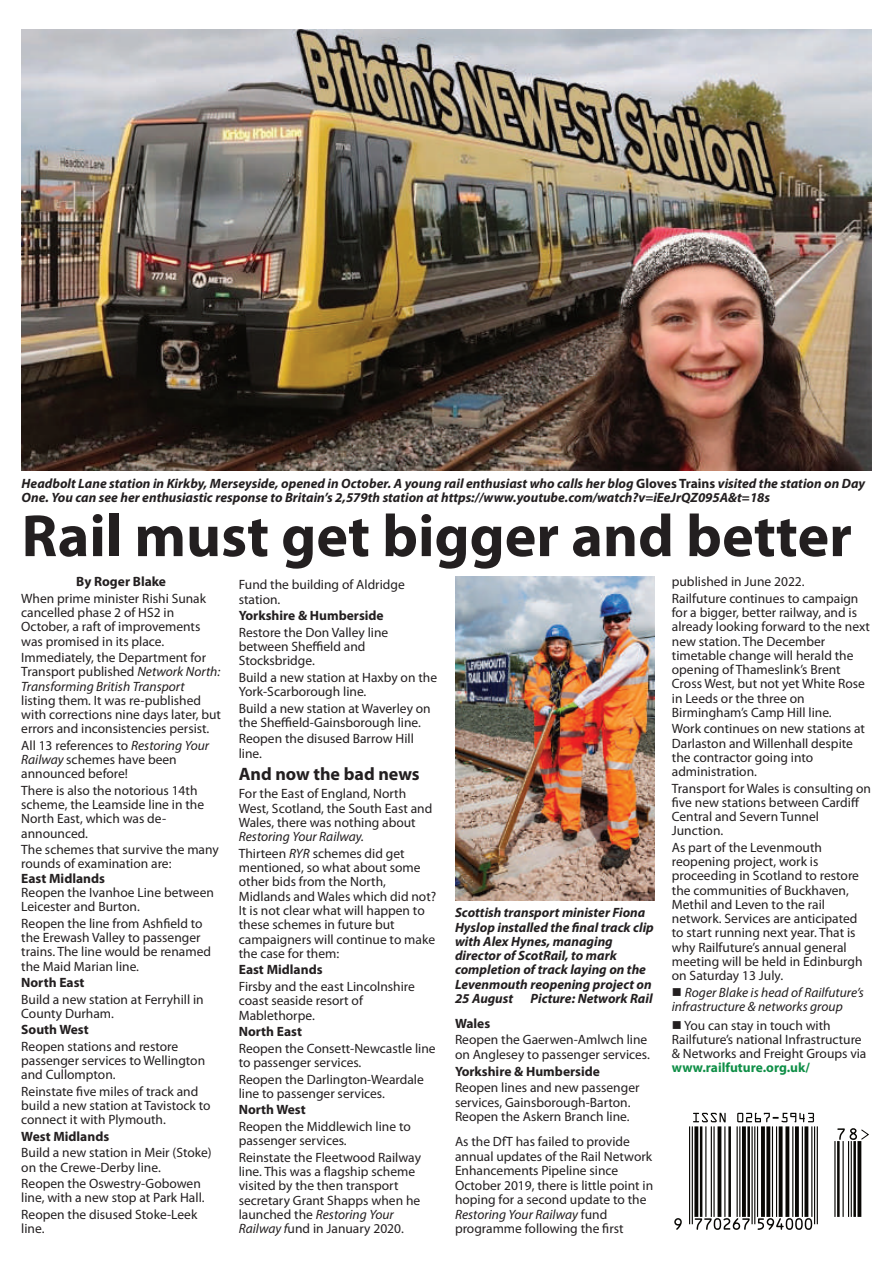
<style>
.page{position:relative;width:893px;height:1263px;background:#fff}
.page>*{position:absolute;margin:0;border:0;box-sizing:border-box;transform-origin:0 0}
.t1{font:700 60px "Myriad Pro";color:#231f20}
.t2{font:700 18px "Myriad Pro";color:#231f20}
.t3{font:13.5px/14.2px "Myriad Pro";color:#231f20}
.t4{font:italic 700 13.5px/14.2px "Myriad Pro";color:#231f20}
.t5{font:700 13.5px "Myriad Pro";color:#231f20}
.t6{font:italic 13.5px/14.2px "Myriad Pro";color:#231f20}
.t7{font:700 13.5px "Myriad Pro";color:#0f8f47}
.s1{font-style:normal}
.s2{font-style:italic}
</style>
<div class="page">
<hr style="left:689px;top:1126px;width:1px;height:98px;background:#080704">
<hr style="left:692px;top:1126px;width:1px;height:98px;background:#080704">
<svg style="left:694px;top:1126px;width:4px;height:91px"></svg>
<hr style="left:700px;top:1126px;width:2px;height:91px;background:#080704">
<hr style="left:705px;top:1126px;width:1px;height:91px;background:#080704">
<hr style="left:711px;top:1126px;width:1px;height:91px;background:#080704">
<hr style="left:713px;top:1126px;width:2px;height:91px;background:#080704">
<svg style="left:717px;top:1126px;width:4px;height:91px"></svg>
<hr style="left:724px;top:1126px;width:1px;height:91px;background:#080704">
<hr style="left:728px;top:1126px;width:3px;height:91px;background:#080704">
<hr style="left:737px;top:1126px;width:1px;height:91px;background:#080704">
<hr style="left:739px;top:1126px;width:1px;height:91px;background:#080704">
<svg style="left:742px;top:1126px;width:4px;height:91px"></svg>
<hr style="left:747px;top:1126px;width:3px;height:91px;background:#080704">
<hr style="left:751px;top:1126px;width:2px;height:98px;background:#080704">
<hr style="left:754px;top:1126px;width:1px;height:98px;background:#080704">
<hr style="left:757px;top:1126px;width:1px;height:91px;background:#080704">
<svg style="left:761px;top:1126px;width:4px;height:91px"></svg>
<svg style="left:766px;top:1126px;width:4px;height:91px"></svg>
<hr style="left:772px;top:1126px;width:1px;height:91px;background:#080704">
<hr style="left:776px;top:1126px;width:1px;height:91px;background:#080704">
<hr style="left:779px;top:1126px;width:3px;height:91px;background:#080704">
<svg style="left:785px;top:1126px;width:4px;height:91px"></svg>
<hr style="left:792px;top:1126px;width:1px;height:91px;background:#080704">
<svg style="left:795px;top:1126px;width:4px;height:91px"></svg>
<hr style="left:802px;top:1126px;width:1px;height:91px;background:#080704">
<svg style="left:804px;top:1126px;width:4px;height:91px"></svg>
<hr style="left:811px;top:1126px;width:1px;height:91px;background:#080704">
<hr style="left:814px;top:1126px;width:1px;height:98px;background:#080704">
<hr style="left:817px;top:1126px;width:1px;height:98px;background:#080704">
<hr style="left:834px;top:1141px;width:1px;height:76px;background:#080704">
<hr style="left:837px;top:1141px;width:3px;height:76px;background:#080704">
<hr style="left:842px;top:1141px;width:2px;height:76px;background:#080704">
<hr style="left:848px;top:1141px;width:1px;height:76px;background:#080704">
<hr style="left:851px;top:1141px;width:1px;height:76px;background:#080704">
<hr style="left:853px;top:1141px;width:3px;height:76px;background:#080704">
<svg style="left:857px;top:1141px;width:4px;height:76px"></svg>
<svg style="left:674px;top:1218px;width:8px;height:12px"></svg>
<svg style="left:695px;top:1218px;width:55px;height:12px"></svg>
<svg style="left:758px;top:1218px;width:54px;height:12px"></svg>
<svg style="left:693px;top:1113px;width:33px;height:9px"></svg>
<svg style="left:737px;top:1113px;width:77px;height:9px"></svg>
<svg style="left:837px;top:1128px;width:32px;height:12px"></svg>
<img style="left:21px;top:30px;width:851px;height:441px">
<img style="left:456px;top:577px;width:199px;height:323px">
<p class="t4" style="left:22px;top:477px;width:845px">Headbolt Lane station in Kirkby, Merseyside, opened in October. A young rail enthusiast who calls her blog <span class="s1">Gloves Trains</span> visited the station on Day<br>One. You can see her enthusiastic response to Britain’s 2,579th station at https://www.youtube.com/watch?v=iEeJrQZ095A&amp;t=18s</p>
<h1 class="t1" style="left:22px;top:511px;width:832px">Rail must get bigger and better</h1>
<p class="t3" style="left:672px;top:575px;width:188px;line-height:16.5px">published in June 2022.<br>Railfuture continues to campaign</p>
<p class="t3" style="left:672px;top:606px;width:200px">for a bigger, better railway, and is already looking forward to the next new station. The December timetable change will herald the opening of Thameslink’s Brent<br>Cross West, but not yet White Rose in Leeds or the three on<br>Birmingham’s Camp Hill line.</p>
<p class="t3" style="left:672px;top:723px;width:195px">Work continues on new stations at<br>Darlaston and Willenhall despite the contractor going into administration.</p>
<p class="t3" style="left:672px;top:782px;width:201px">Transport for Wales is consulting on five new stations between Cardiff<br>Central and Severn Tunnel<br>Junction.</p>
<p class="t3" style="left:672px;top:841px;width:192px">As part of the Levenmouth reopening project, work is proceeding in Scotland to restore the communities of Buckhaven,<br>Methil and Leven to the rail network. Services are anticipated to start running next year. That is why Railfuture’s annual general meeting will be held in Edinburgh on Saturday 13 July.</p>
<p class="t6" style="left:672px;top:986px;width:193px">■ Roger Blake is head of Railfuture’s infrastructure &amp; networks group</p>
<p class="t3" style="left:672px;top:1019px;width:196px">■ You can stay in touch with<br>Railfuture’s national Infrastructure &amp; Networks and Freight Groups via</p>
<p class="t7" style="left:672px;top:1062px;width:140px">www.railfuture.org.uk/</p>
<p class="t5" style="left:76px;top:576px;width:91px">By Roger Blake</p>
<p class="t3" style="left:21px;top:592px;width:186px">When prime minister Rishi Sunak cancelled phase 2 of HS2 in<br>October, a raft of improvements was promised in its place.</p>
<p class="t3" style="left:21px;top:651px;width:201px">Immediately, the Department for Transport published <span class="s2">Network North:<br>Transforming British Transport </span>listing them<span class="s2">.</span> It was re-published with corrections nine days later, but errors and inconsistencies persist.</p>
<p class="t3" style="left:21px;top:739px;width:189px">All 13 references to <span class="s2">Restoring Your<br>Railway</span> schemes have been announced before!</p>
<p class="t3" style="left:21px;top:784px;width:184px">There is also the notorious 14th scheme, the Leamside line in the<br>North East, which was de&shy;announced.</p>
<p class="t3" style="left:21px;top:844px;width:199px">The schemes that survive the many rounds of examination are:</p>
<p class="t5" style="left:21px;top:873px;width:85px">East Midlands</p>
<p class="t3" style="left:21px;top:886px;width:194px">Reopen the Ivanhoe Line between<br>Leicester and Burton.</p>
<p class="t3" style="left:21px;top:917px;width:191px">Reopen the line from Ashfield to the Erewash Valley to passenger trains. The line would be renamed the Maid Marian line.</p>
<p class="t5" style="left:21px;top:977px;width:65px">North East</p>
<p class="t3" style="left:21px;top:993px;width:184px">Build a new station at Ferryhill in<br>County Durham.</p>
<p class="t5" style="left:21px;top:1024px;width:69px">South West</p>
<p class="t3" style="left:21px;top:1040px;width:185px">Reopen stations and restore passenger services to Wellington and Cullompton.</p>
<p class="t3" style="left:21px;top:1085px;width:191px">Reinstate five miles of track and build a new station at Tavistock to connect it with Plymouth.</p>
<p class="t5" style="left:21px;top:1131px;width:89px">West Midlands</p>
<p class="t3" style="left:21px;top:1147px;width:192px">Build a new station in Meir (Stoke) on the Crewe-Derby line.</p>
<p class="t3" style="left:21px;top:1178px;width:185px">Reopen the Oswestry-Gobowen line, with a new stop at Park Hall.</p>
<p class="t3" style="left:21px;top:1208px;width:178px">Reopen the disused Stoke-Leek line.</p>
<p class="t3" style="left:239px;top:579px;width:168px">Fund the building of Aldridge station.</p>
<p class="t5" style="left:239px;top:610px;width:146px">Yorkshire &amp; Humberside</p>
<p class="t3" style="left:239px;top:626px;width:151px">Restore the Don Valley line between Sheffield and<br>Stocksbridge.</p>
<p class="t3" style="left:239px;top:671px;width:200px">Build a new station at Haxby on the<br>York-Scarborough line.</p>
<p class="t3" style="left:239px;top:702px;width:193px">Build a new station at Waverley on the Sheffield-Gainsborough line.</p>
<p class="t3" style="left:239px;top:733px;width:177px">Reopen the disused Barrow Hill line.</p>
<h2 class="t2" style="left:239px;top:766px;width:182px">And now the bad news</h2>
<p class="t3" style="left:239px;top:788px;width:195px">For the East of England, North<br>West, Scotland, the South East and<br>Wales, there was nothing about</p>
<p class="t6" style="left:239px;top:830px;width:167px;line-height:16.5px">Restoring Your Railway.<br><span class="s1">Thirteen</span> RYR <span class="s1">schemes did get</span></p>
<p class="t3" style="left:239px;top:861px;width:199px">mentioned, so what about some other bids from the North,<br>Midlands and Wales which did not?<br>It is not clear what will happen to these schemes in future but campaigners will continue to make the case for them:</p>
<p class="t5" style="left:239px;top:964px;width:85px">East Midlands</p>
<p class="t3" style="left:239px;top:980px;width:178px">Firsby and the east Lincolnshire coast seaside resort of<br>Mablethorpe.</p>
<p class="t5" style="left:239px;top:1026px;width:65px">North East</p>
<p class="t3" style="left:239px;top:1042px;width:198px">Reopen the Consett-Newcastle line to passenger services.</p>
<p class="t3" style="left:239px;top:1073px;width:187px">Reopen the Darlington-Weardale line to passenger services.</p>
<p class="t5" style="left:239px;top:1104px;width:68px">North West</p>
<p class="t3" style="left:239px;top:1120px;width:173px">Reopen the Middlewich line to passenger services.</p>
<p class="t3" style="left:239px;top:1151px;width:184px">Reinstate the Fleetwood Railway line. This was a flagship scheme visited by the then transport secretary Grant Shapps when he launched the <span class="s2">Restoring Your<br>Railway f</span>und in January 2020.</p>
<p class="t4" style="left:455px;top:907px;width:200px">Scottish transport minister Fiona<br>Hyslop installed the final track clip with Alex Hynes, managing director of ScotRail, to mark completion of track laying on the<br>Levenmouth reopening project on<br>25 August</p>
<p class="t4" style="left:531px;top:992px;width:124px">Picture: Network Rail</p>
<p class="t5" style="left:455px;top:1017px;width:37px">Wales</p>
<p class="t3" style="left:455px;top:1033px;width:196px">Reopen the Gaerwen-Amlwch line on Anglesey to passenger services.</p>
<p class="t5" style="left:455px;top:1065px;width:146px">Yorkshire &amp; Humberside</p>
<p class="t3" style="left:455px;top:1081px;width:186px">Reopen lines and new passenger services, Gainsborough-Barton.<br>Reopen the Askern Branch line.</p>
<p class="t3" style="left:455px;top:1135px;width:200px">As the DfT has failed to provide annual updates of the Rail Network<br>Enhancements Pipeline since<br>October 2019, there is little point in hoping for a second update to the<br><span class="s2">Restoring Your Railway</span> fund programme following the first</p>
</div>
